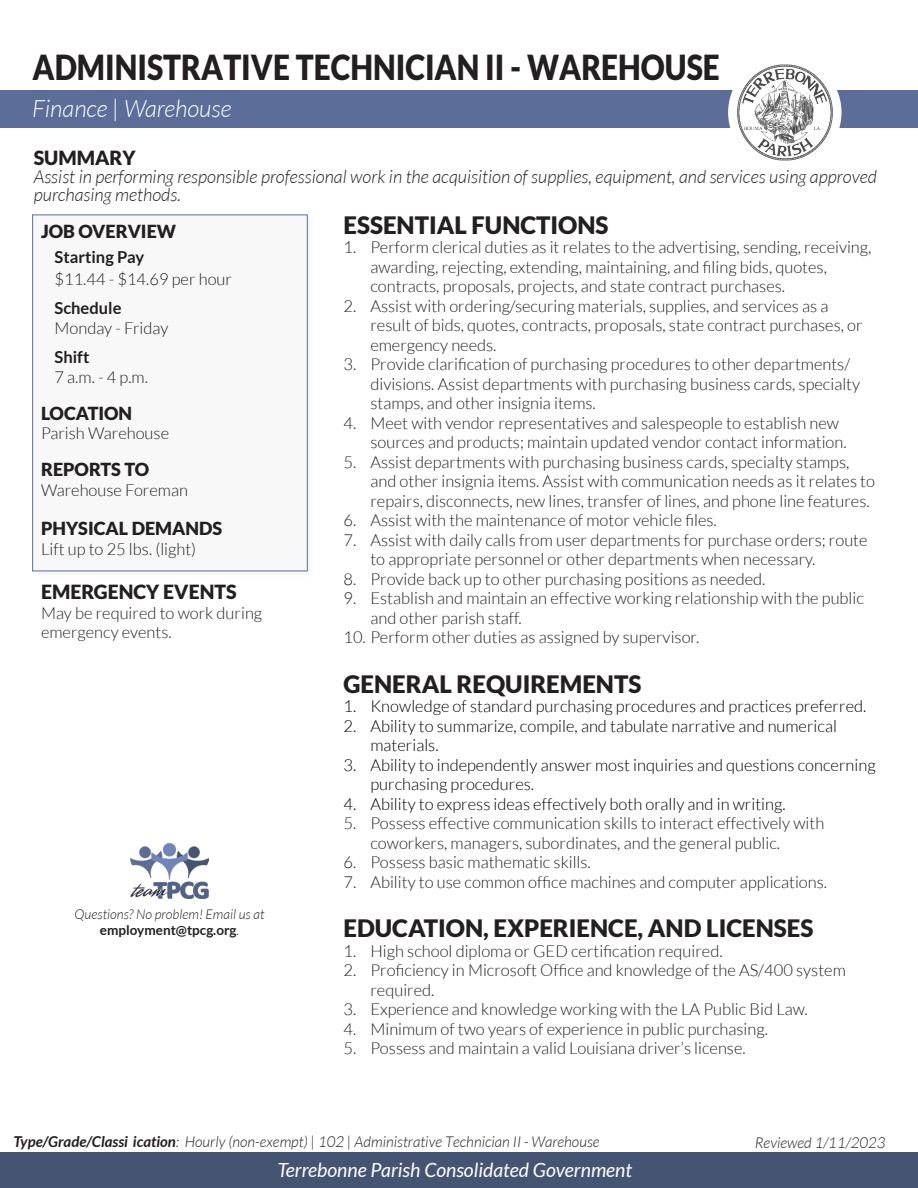
<style>
.page{position:relative;width:918px;height:1188px;background:#fff}
.page>*{position:absolute;margin:0;border:0;box-sizing:border-box;transform-origin:0 0}
.t1{font:900 34.5px "Lato";color:#231f20;scale:.87 1}
.t2{font:900 24px "Lato";color:#231f20}
.t3{font:italic 300 24px "Lato";color:#fff}
.t4{font:italic 19.5px "Lato";color:#fff}
.t5{font:900 19.5px "Lato";color:#231f20}
.t6{font:italic 300 18px/18px "Lato";color:#231f20}
.t7{font:900 18px "Lato";color:#231f20}
.t8{font:300 16.5px/19.5px "Lato";color:#231f20}
.t9{font:300 16.5px/19.5px "Lato";color:#000}
.t10{font:700 16.5px "Lato";color:#231f20}
.t11{font:italic 300 15px "Lato";color:#231f20}
.t12{font:italic 300 13.5px "Lato";color:#231f20}
.t13{font:700 13.5px "Lato";color:#231f20}
.s1{font-weight:300;font-style:italic}
.s2{font-weight:700}
</style>
<div class="page">
<div style="left:31px;top:213px;width:284px;height:366px;background:#231f20;opacity:.05"></div>
<div style="left:32px;top:215px;width:276px;height:356px;background:#f8f8f8;border:1px solid #5b6d98"></div>
<div style="left:0;top:1152px;width:918px;height:36px;background:#465474"></div>
<div style="left:0;top:90px;width:918px;height:38px;background:#5b6d98"></div>
<div style="left:728px;top:56px;width:114px;height:113px;background:#fff;border-radius:50%"></div>
<img style="left:737px;top:64px;width:96px;height:97px">
<img style="left:130px;top:844px;width:79px;height:54px">
<p class="t1" style="left:33px;top:47px;width:792px">ADMINISTRATIVE TECHNICIAN II - WAREHOUSE</p>
<p class="t3" style="left:32px;top:96px;width:201px">Finance | Warehouse</p>
<p class="t5" style="left:34px;top:146px;width:103px">SUMMARY</p>
<p class="t6" style="left:34px;top:168px;width:845px">Assist in performing responsible professional work in the acquisition of supplies, equipment, and services using approved purchasing methods.</p>
<p class="t2" style="left:343px;top:211px;width:267px">ESSENTIAL FUNCTIONS</p>
<p class="t8" style="left:370px;top:238px;width:503px;text-indent:-27px">1. Perform clerical duties as it relates to the advertising, sending, receiving, awarding, rejecting, extending, maintaining, and filing bids, quotes, contracts, proposals, projects, and state contract purchases.</p>
<p class="t8" style="left:370px;top:296px;width:494px;text-indent:-27px">2. Assist with ordering/securing materials, supplies, and services as a result of bids, quotes, contracts, proposals, state contract purchases, or emergency needs.</p>
<p class="t8" style="left:370px;top:355px;width:491px;text-indent:-27px">3. Provide clarification of purchasing procedures to other departments/ divisions. Assist departments with purchasing business cards, specialty stamps, and other insignia items.</p>
<p class="t8" style="left:370px;top:413px;width:478px;text-indent:-27px">4. Meet with vendor representatives and salespeople to establish new sources and products; maintain updated vendor contact information.</p>
<p class="t8" style="left:370px;top:452px;width:506px;text-indent:-27px">5. Assist departments with purchasing business cards, specialty stamps, and other insignia items. Assist with communication needs as it relates to repairs, disconnects, new lines, transfer of lines, and phone line features.</p>
<p class="t8" style="left:343px;top:511px;width:375px">6. Assist with the maintenance of motor vehicle files.</p>
<p class="t8" style="left:370px;top:530px;width:499px;text-indent:-27px">7. Assist with daily calls from user departments for purchase orders; route to appropriate personnel or other departments when necessary.</p>
<p class="t8" style="left:343px;top:569px;width:424px">8. Provide back up to other purchasing positions as needed.</p>
<p class="t8" style="left:370px;top:589px;width:495px;text-indent:-27px">9. Establish and maintain an effective working relationship with the public and other parish staff.</p>
<p class="t8" style="left:343px;top:628px;width:357px">10. Perform other duties as assigned by supervisor.</p>
<p class="t2" style="left:343px;top:670px;width:300px">GENERAL REQUIREMENTS</p>
<p class="t9" style="left:343px;top:697px;width:524px">1. Knowledge of standard purchasing procedures and practices preferred.</p>
<p class="t9" style="left:370px;top:716px;width:468px;text-indent:-27px">2. Ability to summarize, compile, and tabulate narrative and numerical materials.</p>
<p class="t9" style="left:370px;top:755px;width:507px;text-indent:-27px">3. Ability to independently answer most inquiries and questions concerning purchasing procedures.</p>
<p class="t9" style="left:343px;top:794px;width:444px">4. Ability to express ideas effectively both orally and in writing.</p>
<p class="t8" style="left:370px;top:814px;width:455px;text-indent:-27px">5. Possess effective communication skills to interact effectively with coworkers, managers, subordinates, and the general public.</p>
<p class="t8" style="left:343px;top:853px;width:249px">6. Possess basic mathematic skills.</p>
<p class="t8" style="left:343px;top:872px;width:485px">7. Ability to use common office machines and computer applications.</p>
<p class="t2" style="left:343px;top:914px;width:471px">EDUCATION, EXPERIENCE, AND LICENSES</p>
<p class="t8" style="left:343px;top:941px;width:381px">1. High school diploma or GED certification required.</p>
<p class="t8" style="left:370px;top:961px;width:477px;text-indent:-27px">2. Proficiency in Microsoft Office and knowledge of the AS/400 system required.</p>
<p class="t8" style="left:343px;top:1000px;width:466px">3. Experience and knowledge working with the LA Public Bid Law.</p>
<p class="t8" style="left:343px;top:1019px;width:426px">4. Minimum of two years of experience in public purchasing.</p>
<p class="t8" style="left:343px;top:1039px;width:404px">5. Possess and maintain a valid Louisiana driver’s license.</p>
<p class="t7" style="left:41px;top:221px;width:137px">JOB OVERVIEW</p>
<p class="t10" style="left:55px;top:248px;width:91px">Starting Pay</p>
<p class="t8" style="left:55px;top:269px;width:179px">$11.44 - $14.69 per hour</p>
<p class="t10" style="left:55px;top:299px;width:68px">Schedule</p>
<p class="t8" style="left:55px;top:318px;width:115px">Monday - Friday</p>
<p class="t10" style="left:55px;top:348px;width:36px">Shift</p>
<p class="t8" style="left:55px;top:367px;width:95px">7 a.m. - 4 p.m.</p>
<p class="t7" style="left:41px;top:403px;width:93px">LOCATION</p>
<p class="t8" style="left:41px;top:424px;width:130px">Parish Warehouse</p>
<p class="t7" style="left:41px;top:459px;width:110px">REPORTS TO</p>
<p class="t8" style="left:41px;top:480px;width:148px">Warehouse Foreman</p>
<p class="t7" style="left:41px;top:518px;width:183px">PHYSICAL DEMANDS</p>
<p class="t8" style="left:41px;top:539px;width:157px">Lift up to 25 lbs. (light)</p>
<p class="t5" style="left:41px;top:580px;width:197px">EMERGENCY EVENTS</p>
<p class="t8" style="left:41px;top:603px;width:223px">May be required to work during emergency events.</p>
<p class="t12" style="left:75px;top:907px;width:191px">Questions? No problem! Email us at</p>
<p class="t13" style="left:100px;top:923px;width:141px">employment@tpcg.org<span class="s1">.</span></p>
<p class="t11" style="left:13px;top:1133px;width:588px"><span class="s2">Type/Grade/Classi ication</span>: Hourly (non-exempt) | 102 | Administrative Technician II - Warehouse</p>
<p class="t11" style="left:755px;top:1134px;width:132px">Reviewed 1/11/2023</p>
<p class="t4" style="left:277px;top:1159px;width:356px">Terrebonne Parish Consolidated Government</p>
</div>
